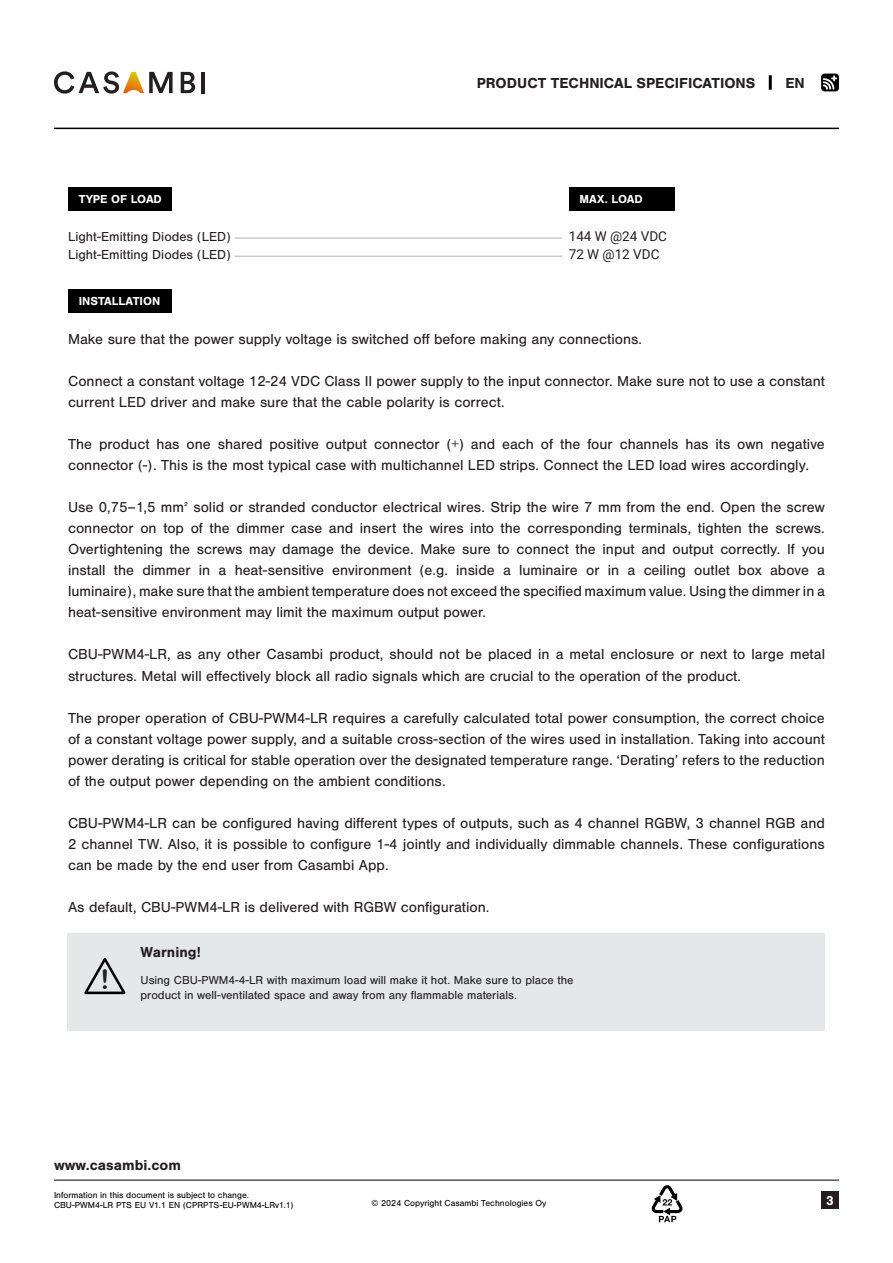
<style>
.page{position:relative;width:893px;height:1263px;background:#fff}
.page>*{position:absolute;margin:0;border:0;box-sizing:border-box;transform-origin:0 0}
.t1{font:27px "Arial Rounded MT Bold";color:#231f20}
.BASIC_TXT{font:15px/21px "Nimbus San";color:#231f20}
.t2{font:700 15px "Nimbus San";color:#231f20}
.TYPE_OF_LOAD{font:13.5px "Nimbus San";color:#231f20}
.TYPE_OF_LOAD-2{font:13.5px "Roboto";color:#231f20}
.t3{font:700 13.5px "Nimbus San";color:#fff}
.t4{font:12px/15px "Nimbus San";color:#231f20}
.t5{font:700 12px "Nimbus San";color:#fff}
.t6{font:9px/10.5px "Nimbus San";color:#000}
</style>
<div class="page">
<svg style="left:821px;top:74px;width:18px;height:17px"></svg>
<div style="left:821px;top:1191px;width:18px;height:18px;background:#231f20"></div>
<hr style="left:769px;top:75px;width:3px;height:15px;background:#000">
<svg style="left:181px;top:72px;width:14px;height:21px"></svg>
<hr style="left:201px;top:72px;width:4px;height:21px;background:#231f20">
<svg style="left:54px;top:71px;width:119px;height:23px"></svg>
<hr style="left:54px;top:128px;width:785px;height:1px;background:#000">
<hr style="left:54px;top:1180px;width:785px;height:1px;background:#000">
<svg style="left:651px;top:1185px;width:32px;height:37px"></svg>
<hr style="left:235px;top:238px;width:327px;height:1px;background:#b2b2b2">
<hr style="left:235px;top:256px;width:327px;height:1px;background:#b2b2b2">
<div style="left:68px;top:187px;width:104px;height:24px;background:#000"></div>
<div style="left:68px;top:290px;width:104px;height:23px;background:#000"></div>
<div style="left:569px;top:187px;width:105px;height:24px;background:#000"></div>
<div style="left:68px;top:933px;width:757px;height:98px;background:#e6e7e9"></div>
<svg style="left:84px;top:958px;width:42px;height:37px"></svg>
<p class="t5" style="left:79px;top:192px;width:85px">TYPE OF LOAD</p>
<p class="TYPE_OF_LOAD" style="left:68px;top:229px;width:164px">Light-Emitting Diodes (LED)</p>
<p class="TYPE_OF_LOAD" style="left:68px;top:247px;width:164px">Light-Emitting Diodes (LED)</p>
<p class="t5" style="left:79px;top:295px;width:83px">INSTALLATION</p>
<p class="t2" style="left:477px;top:74px;width:280px">PRODUCT TECHNICAL SPECIFICATIONS</p>
<p class="t2" style="left:785px;top:74px;width:21px">EN</p>
<p class="t5" style="left:579px;top:192px;width:65px">MAX. LOAD</p>
<p class="TYPE_OF_LOAD-2" style="left:569px;top:227px;width:100px">144 W @24 VDC</p>
<p class="TYPE_OF_LOAD-2" style="left:569px;top:245px;width:92px">72 W @12 VDC</p>
<p class="BASIC_TXT" style="left:68px;top:329px;width:576px">Make sure that the power supply voltage is switched off before making any connections.</p>
<p class="BASIC_TXT" style="left:68px;top:371px;width:758px">Connect a constant voltage 12-24 VDC Class II power supply to the input connector. Make sure not to use a constant current LED driver and make sure that the cable polarity is correct.</p>
<p class="BASIC_TXT" style="left:68px;top:434px;width:758px">The product has one shared positive output connector (+) and each of the four channels has its own negative connector (-). This is the most typical case with multichannel LED strips. Connect the LED load wires accordingly.</p>
<p class="BASIC_TXT" style="left:68px;top:497px;width:758px;text-align:justify">Use 0,75–1,5 mm2 solid or stranded conductor electrical wires. Strip the wire 7 mm from the end. Open the screw connector on top of the dimmer case and insert the wires into the corresponding terminals, tighten the screws.<br>Overtightening the screws may damage the device. Make sure to connect the input and output correctly. If you install the dimmer in a heat-sensitive environment (e.g. inside a luminaire or in a ceiling outlet box above a luminaire), make sure that the ambient temperature does not exceed the specified maximum value. Using the dimmer in a heat-sensitive environment may limit the maximum output power.</p>
<p class="BASIC_TXT" style="left:68px;top:644px;width:758px">CBU-PWM4-LR, as any other Casambi product, should not be placed in a metal enclosure or next to large metal structures. Metal will effectively block all radio signals which are crucial to the operation of the product.</p>
<p class="BASIC_TXT" style="left:68px;top:707px;width:758px;text-align:justify">The proper operation of CBU-PWM4-LR requires a carefully calculated total power consumption, the correct choice of a constant voltage power supply, and a suitable cross-section of the wires used in installation. Taking into account power derating is critical for stable operation over the designated temperature range. ‘Derating’ refers to the reduction of the output power depending on the ambient conditions.</p>
<p class="BASIC_TXT" style="left:68px;top:812px;width:758px;text-align:justify">CBU-PWM4-LR can be configured having different types of outputs, such as 4 channel RGBW, 3 channel RGB and 2 channel TW. Also, it is possible to configure 1-4 jointly and individually dimmable channels. These configurations can be made by the end user from Casambi App.</p>
<p class="BASIC_TXT" style="left:68px;top:896px;width:423px">As default, CBU-PWM4-LR is delivered with RGBW configuration.</p>
<p class="t1" style="left:100px;top:963px;width:10px">!</p>
<p class="t2" style="left:141px;top:943px;width:62px">Warning!</p>
<p class="t4" style="left:141px;top:972px;width:435px">Using CBU-PWM4-4-LR with maximum load will make it hot. Make sure to place the product in well-ventilated space and away from any flammable materials.</p>
<p class="t2" style="left:54px;top:1157px;width:129px">www.casambi.com</p>
<p class="t6" style="left:54px;top:1190px;width:241px">Information in this document is subject to change.<br>CBU-PWM4-LR PTS EU V1.1 EN (CPRPTS-EU-PWM4-LRv1.1)</p>
<p class="t6" style="left:371px;top:1198px;width:177px">© 2024 Copyright Casambi Technologies Oy</p>
<p class="t3" style="left:826px;top:1192px;width:9px">3</p>
</div>
